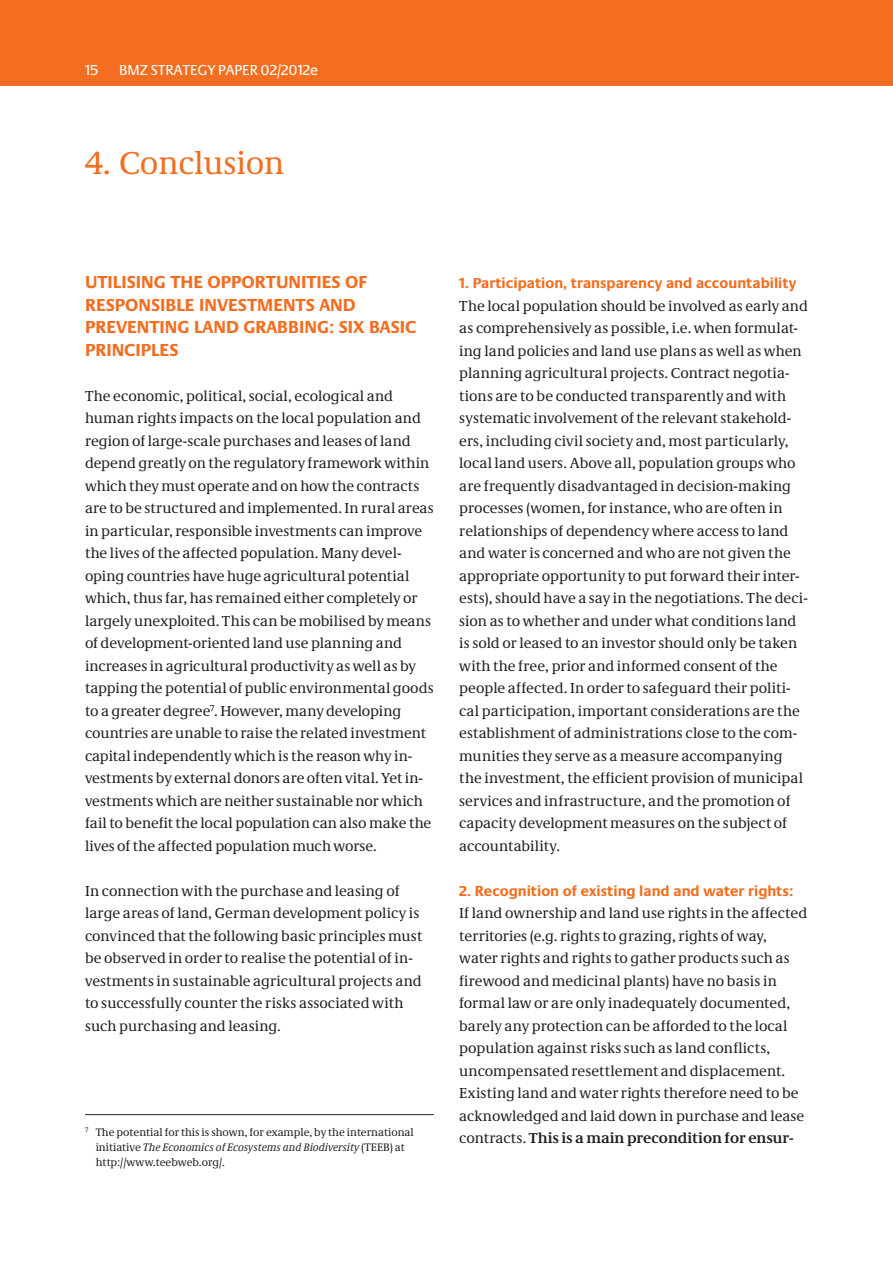
<style>
.page{position:relative;width:893px;height:1263px;background:#fff}
.page>*{position:absolute;margin:0;border:0;box-sizing:border-box;transform-origin:0 0}
.t1{font:33px "Neue Demos";letter-spacing:-.005em;color:#f36e21}
.t2{font:700 18px/22.5px "Neue Praxis";letter-spacing:.06em;color:#f36e21}
.t3{font:15px/22.5px "Neue Demos";letter-spacing:.005em;color:#231f20}
.t4{font:700 15px "Neue Praxis";color:#f36e21}
.t5{font:15px "Neue Praxis";color:#fff}
.t6{font:11.25px/15px "Neue Demos";color:#231f20}
.s1{font-style:italic}
.s2{font-weight:700}
</style>
<div class="page">
<div style="left:0;top:0;width:893px;height:85px;background:#f36e21"></div>
<hr style="left:85px;top:1114px;width:349px;height:1px;background:#231f20">
<p class="t5" style="left:85px;top:61px;width:15px">15</p>
<p class="t5" style="left:119px;top:61px;width:201px">BMZ STRATEGY PAPER 02/2012E</p>
<h2 class="t1" style="left:85px;top:143px;width:201px">4. Conclusion</h2>
<h3 class="t2" style="left:85px;top:271px;width:333px">UTILISING THE OPPORTUNITIES OF<br>RESPONSIBLE INVESTMENTS AND<br>PREVENTING LAND GRABBING: SIX BASIC<br>PRINCIPLES</h3>
<p class="t3" style="left:85px;top:384px;width:350px">The economic, political, social, ecological and human rights impacts on the local population and region of large-scale purchases and leases of land depend greatly on the regulatory framework within which they must operate and on how the contracts are to be structured and implemented. In rural areas in particular, responsible investments can improve the lives of the affected population. Many devel&shy;oping countries have huge agricultural potential which, thus far, has remained either completely or largely unexploited. This can be mobilised by means of development-oriented land use planning and increases in agricultural productivity as well as by tapping the potential of public environmental goods to a greater degree<sup>7</sup>. However, many developing</p>
<p class="t3" style="left:85px;top:722px;width:348px">countries are unable to raise the related investment capital independently which is the reason why in&shy;vestments by external donors are often vital. Yet in&shy;vestments which are neither sustainable nor which fail to benefit the local population can also make the lives of the affected population much worse.</p>
<p class="t3" style="left:85px;top:879px;width:339px">In connection with the purchase and leasing of large areas of land, German development policy is convinced that the following basic principles must be observed in order to realise the potential of in&shy;vestments in sustainable agricultural projects and to successfully counter the risks associated with such purchasing and leasing.</p>
<p class="t6" style="left:96px;top:1124px;width:320px;text-indent:-11px"><sup>7</sup> The potential for this is shown, for example, by the international initiative <span class="s1">The Economics of Ecosystems and Biodiversity</span> (TEEB) at http://www.teebweb.org/.</p>
<h4 class="t4" style="left:459px;top:274px;width:339px">1. PARTICIPATION, TRANSPARENCY AND ACCOUNTABILITY</h4>
<p class="t3" style="left:459px;top:294px;width:350px">The local population should be involved as early and as comprehensively as possible, i.e. when formulat&shy;ing land policies and land use plans as well as when planning agricultural projects. Contract negotia&shy;tions are to be conducted transparently and with systematic involvement of the relevant stakehold&shy;ers, including civil society and, most particularly, local land users. Above all, population groups who are frequently disadvantaged in decision-making processes (women, for instance, who are often in relationships of dependency where access to land and water is concerned and who are not given the appropriate opportunity to put forward their inter&shy;ests), should have a say in the negotiations. The deci&shy;sion as to whether and under what conditions land is sold or leased to an investor should only be taken with the free, prior and informed consent of the people affected. In order to safeguard their politi&shy;cal participation, important considerations are the establishment of administrations close to the com&shy;munities they serve as a measure accompanying the investment, the efficient provision of municipal services and infrastructure, and the promotion of capacity development measures on the subject of accountability.</p>
<h4 class="t4" style="left:459px;top:882px;width:336px">2. RECOGNITION OF EXISTING LAND AND WATER RIGHTS:</h4>
<p class="t3" style="left:459px;top:902px;width:349px">If land ownership and land use rights in the affected territories (e.g. rights to grazing, rights of way, water rights and rights to gather products such as firewood and medicinal plants) have no basis in formal law or are only inadequately documented, barely any protection can be afforded to the local population against risks such as land conflicts, uncompensated resettlement and displacement.<br>Existing land and water rights therefore need to be acknowledged and laid down in purchase and lease contracts. <span class="s2">This is a main precondition for ensur-</span></p>
</div>
